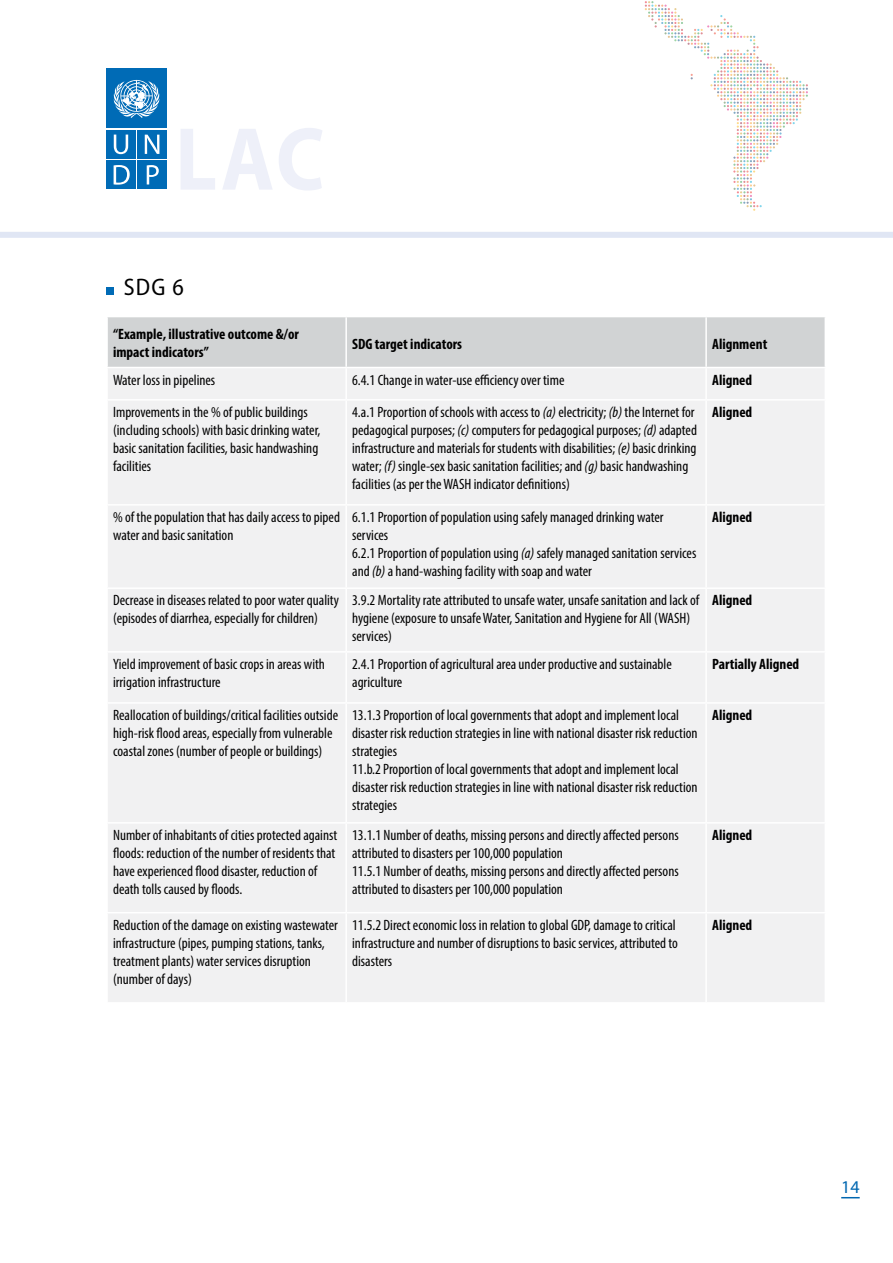
<style>
.page{position:relative;width:893px;height:1263px;background:#fff}
.page>*{position:absolute;margin:0;border:0;box-sizing:border-box;transform-origin:0 0}
.t1{font:semi-condensed 24px "Myriad Pro";color:#000}
.t2{font:18px "Myriad Pro";color:#0067b1}
.t3{font:condensed 15px/18px "Myriad Pro";color:#000}
.t4{font:700 condensed 15px/18px "Myriad Pro";color:#000}
.s1{font-style:italic}
</style>
<div class="page">
<svg style="left:841px;top:1197px;width:19px;height:1px"></svg>
<svg style="left:645px;top:1px;width:163px;height:210px"></svg>
<div style="left:106px;top:130px;width:30px;height:29px;background:#006bb6"></div>
<svg style="left:114px;top:135px;width:14px;height:19px"></svg>
<div style="left:137px;top:130px;width:30px;height:29px;background:#006bb6"></div>
<svg style="left:145px;top:135px;width:14px;height:19px"></svg>
<div style="left:137px;top:160px;width:30px;height:29px;background:#006bb6"></div>
<svg style="left:147px;top:165px;width:12px;height:19px"></svg>
<div style="left:106px;top:160px;width:30px;height:29px;background:#006bb6"></div>
<svg style="left:114px;top:165px;width:16px;height:20px"></svg>
<div style="left:106px;top:68px;width:61px;height:60px;background:#006bb6"></div>
<svg style="left:114px;top:80px;width:46px;height:38px"></svg>
<div style="left:0;top:232px;width:893px;height:6px;background:#e0e6f4"></div>
<div style="left:108px;top:317px;width:717px;height:50px;background:#d1d3d4"></div>
<div style="left:108px;top:368px;width:716px;height:634px;background:#f1f1f2"></div>
<hr style="left:345px;top:317px;width:2px;height:50px;background:#fff">
<hr style="left:705px;top:317px;width:2px;height:50px;background:#fff">
<hr style="left:345px;top:368px;width:2px;height:31px;background:#fff">
<hr style="left:705px;top:368px;width:2px;height:31px;background:#fff">
<hr style="left:106px;top:399px;width:240px;height:2px;background:#fff">
<hr style="left:346px;top:399px;width:360px;height:2px;background:#fff">
<hr style="left:345px;top:401px;width:2px;height:103px;background:#fff">
<hr style="left:706px;top:399px;width:120px;height:2px;background:#fff">
<hr style="left:705px;top:401px;width:2px;height:103px;background:#fff">
<hr style="left:106px;top:504px;width:240px;height:2px;background:#fff">
<hr style="left:346px;top:504px;width:360px;height:2px;background:#fff">
<hr style="left:345px;top:506px;width:2px;height:81px;background:#fff">
<hr style="left:706px;top:504px;width:120px;height:2px;background:#fff">
<hr style="left:705px;top:506px;width:2px;height:81px;background:#fff">
<hr style="left:106px;top:587px;width:240px;height:2px;background:#fff">
<hr style="left:346px;top:587px;width:360px;height:2px;background:#fff">
<hr style="left:345px;top:589px;width:2px;height:62px;background:#fff">
<hr style="left:706px;top:587px;width:120px;height:2px;background:#fff">
<hr style="left:705px;top:589px;width:2px;height:62px;background:#fff">
<hr style="left:106px;top:651px;width:240px;height:2px;background:#fff">
<hr style="left:346px;top:651px;width:360px;height:2px;background:#fff">
<hr style="left:345px;top:653px;width:2px;height:49px;background:#fff">
<hr style="left:706px;top:651px;width:120px;height:2px;background:#fff">
<hr style="left:705px;top:653px;width:2px;height:49px;background:#fff">
<hr style="left:106px;top:702px;width:240px;height:2px;background:#fff">
<hr style="left:346px;top:702px;width:360px;height:2px;background:#fff">
<hr style="left:345px;top:704px;width:2px;height:118px;background:#fff">
<hr style="left:706px;top:702px;width:120px;height:2px;background:#fff">
<hr style="left:705px;top:704px;width:2px;height:118px;background:#fff">
<hr style="left:106px;top:822px;width:240px;height:2px;background:#fff">
<hr style="left:346px;top:822px;width:360px;height:2px;background:#fff">
<hr style="left:345px;top:824px;width:2px;height:88px;background:#fff">
<hr style="left:706px;top:822px;width:120px;height:2px;background:#fff">
<hr style="left:705px;top:824px;width:2px;height:88px;background:#fff">
<hr style="left:106px;top:912px;width:240px;height:1px;background:#fff">
<hr style="left:346px;top:912px;width:360px;height:1px;background:#fff">
<hr style="left:345px;top:913px;width:2px;height:89px;background:#fff">
<hr style="left:706px;top:912px;width:120px;height:1px;background:#fff">
<hr style="left:705px;top:913px;width:2px;height:89px;background:#fff">
<div style="left:107px;top:287px;width:7px;height:8px;background:#006bb6"></div>
<h1 class="t1" style="left:124px;top:272px;width:62px">SDG 6</h1>
<p class="t4" style="left:113px;top:324px;width:187px">“Example, illustrative outcome &amp;/or impact indicators”</p>
<p class="t4" style="left:352px;top:335px;width:111px">SDG target indicators</p>
<p class="t4" style="left:712px;top:335px;width:57px">Alignment</p>
<p class="t3" style="left:113px;top:371px;width:104px">Water loss in pipelines</p>
<p class="t3" style="left:352px;top:371px;width:214px">6.4.1 Change in water-use efficiency over time</p>
<p class="t4" style="left:712px;top:371px;width:42px">Aligned</p>
<p class="t3" style="left:113px;top:403px;width:209px">Improvements in the % of public buildings (including schools) with basic drinking water, basic sanitation facilities, basic handwashing facilities</p>
<p class="t3" style="left:352px;top:403px;width:346px">4.a.1 Proportion of schools with access to <span class="s1">(a)</span> electricity; <span class="s1">(b)</span> the Internet for pedagogical purposes; <span class="s1">(c)</span> computers for pedagogical purposes; <span class="s1">(d)</span> adapted infrastructure and materials for students with disabilities; <span class="s1">(e)</span> basic drinking water; <span class="s1">(f)</span> single-sex basic sanitation facilities; and <span class="s1">(g)</span> basic handwashing facilities (as per the WASH indicator definitions)</p>
<p class="t4" style="left:712px;top:403px;width:42px">Aligned</p>
<p class="t3" style="left:113px;top:508px;width:228px">% of the population that has daily access to piped water and basic sanitation</p>
<p class="t3" style="left:352px;top:508px;width:346px">6.1.1 Proportion of population using safely managed drinking water services<br>6.2.1 Proportion of population using <span class="s1">(a)</span> safely managed sanitation services and <span class="s1">(b)</span> a hand-washing facility with soap and water</p>
<p class="t4" style="left:712px;top:508px;width:42px">Aligned</p>
<p class="t3" style="left:113px;top:591px;width:228px">Decrease in diseases related to poor water quality (episodes of diarrhea, especially for children)</p>
<p class="t3" style="left:352px;top:591px;width:349px">3.9.2 Mortality rate attributed to unsafe water, unsafe sanitation and lack of hygiene (exposure to unsafe Water, Sanitation and Hygiene for All (WASH) services)</p>
<p class="t4" style="left:712px;top:591px;width:42px">Aligned</p>
<p class="t3" style="left:113px;top:655px;width:213px">Yield improvement of basic crops in areas with irrigation infrastructure</p>
<p class="t3" style="left:352px;top:655px;width:321px">2.4.1 Proportion of agricultural area under productive and sustainable agriculture</p>
<p class="t4" style="left:712px;top:655px;width:89px">Partially Aligned</p>
<p class="t3" style="left:113px;top:706px;width:227px">Reallocation of buildings/critical facilities outside high-risk flood areas, especially from vulnerable coastal zones (number of people or buildings)</p>
<p class="t3" style="left:352px;top:706px;width:347px">13.1.3 Proportion of local governments that adopt and implement local disaster risk reduction strategies in line with national disaster risk reduction strategies<br>11.b.2 Proportion of local governments that adopt and implement local disaster risk reduction strategies in line with national disaster risk reduction strategies</p>
<p class="t4" style="left:712px;top:706px;width:42px">Aligned</p>
<p class="t3" style="left:113px;top:826px;width:226px">Number of inhabitants of cities protected against floods: reduction of the number of residents that have experienced flood disaster, reduction of death tolls caused by floods.</p>
<p class="t3" style="left:352px;top:826px;width:328px">13.1.1 Number of deaths, missing persons and directly affected persons attributed to disasters per 100,000 population<br>11.5.1 Number of deaths, missing persons and directly affected persons attributed to disasters per 100,000 population</p>
<p class="t4" style="left:712px;top:826px;width:42px">Aligned</p>
<p class="t3" style="left:113px;top:916px;width:226px">Reduction of the damage on existing wastewater infrastructure (pipes, pumping stations, tanks, treatment plants) water services disruption (number of days)</p>
<p class="t3" style="left:352px;top:916px;width:327px">11.5.2 Direct economic loss in relation to global GDP, damage to critical infrastructure and number of disruptions to basic services, attributed to disasters</p>
<p class="t4" style="left:712px;top:916px;width:42px">Aligned</p>
<p class="t2" style="left:841px;top:1176px;width:20px">14</p>
</div>
